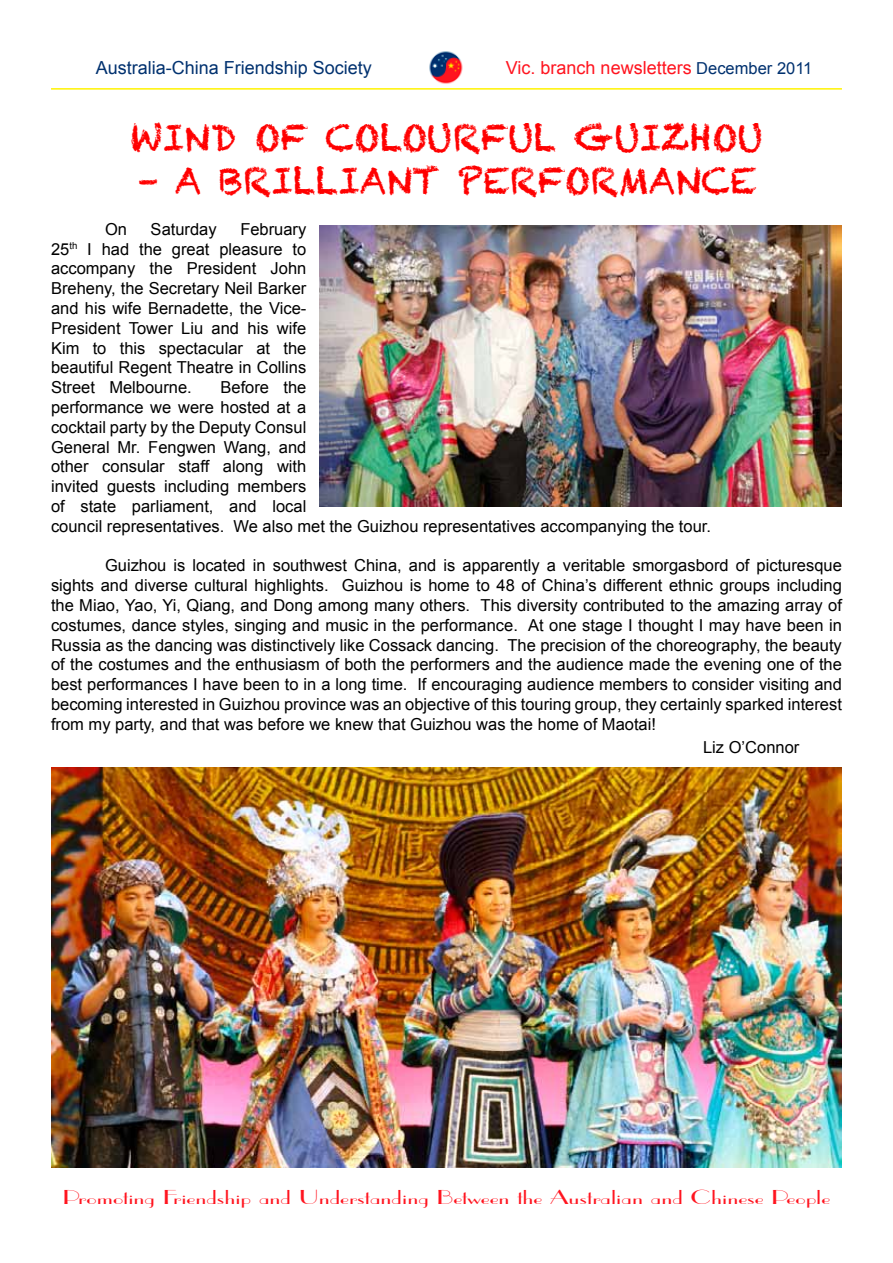
<style>
.page{position:relative;width:893px;height:1263px;background:#fff}
.page>*{position:absolute;margin:0;border:0;box-sizing:border-box;transform-origin:0 0}
.t1{font:36px "Chalkduster";color:#f00}
.t2{font:19.2px "Parisian BT";color:#ff141f;scale:1.47 1}
.t3{font:18px "Arial";color:#ff141f}
.t4{font:18px "Arial";color:#00316f}
.t5{font:16.5px/19.8px "Arial";color:#000;text-align:justify}
.s1{font-size:16.5px;color:#00316f}
</style>
<div class="page">
<img style="left:429px;top:51px;width:34px;height:33px">
<hr style="left:51px;top:88px;width:791px;height:2px;background:#fff300">
<img style="left:319px;top:225px;width:523px;height:281px">
<img style="left:51px;top:767px;width:791px;height:400px">
<p class="t4" style="left:96px;top:56px;width:278px">Australia-China Friendship Society</p>
<p class="t3" style="left:506px;top:56px;width:308px">Vic. branch newsletters <span class="s1">December 2011</span></p>
<h1 class="t1" style="left:130px;top:117px;width:634px">WIND OF COLOURFUL GUIZHOU</h1>
<h1 class="t1" style="left:136px;top:160px;width:622px">– A BRILLIANT PERFORMANCE</h1>
<p class="t5" style="left:105px;top:219px;width:24px">On</p>
<p class="t5" style="left:151px;top:219px;width:68px">Saturday</p>
<p class="t5" style="left:51px;top:219px;width:257px;text-indent:189px">February 25<sup>th</sup> I had the great pleasure to accompany the President John Breheny, the Secretary Neil Barker and his wife Bernadette, the Vice-President Tower Liu and his wife Kim to this spectacular at the beautiful Regent Theatre in Collins Street Melbourne.</p>
<p class="t5" style="left:51px;top:378px;width:662px;text-align:left;text-indent:169px">Before the<br>performance we were hosted at a<br>cocktail party by the Deputy Consul<br>General Mr. Fengwen Wang, and<br>other consular staff along with<br>invited guests including members<br>of state parliament, and local<br>council representatives. We also met the Guizhou representatives accompanying the tour.</p>
<p class="t5" style="left:51px;top:556px;width:792px;text-indent:54px">Guizhou is located in southwest China, and is apparently a veritable smorgasbord of picturesque sights and diverse cultural highlights. Guizhou is home to 48 of China’s different ethnic groups including the Miao, Yao, Yi, Qiang, and Dong among many others. This diversity contributed to the amazing array of costumes, dance styles, singing and music in the performance. At one stage I thought I may have been in Russia as the dancing was distinctively like Cossack dancing. The precision of the choreography, the beauty of the costumes and the enthusiasm of both the performers and the audience made the evening one of the best performances I have been to in a long time. If encouraging audience members to consider visiting and becoming interested in Guizhou province was an objective of this touring group, they certainly sparked interest from my party, and that was before we knew that Guizhou was the home of Maotai!</p>
<p class="t5" style="left:703px;top:738px;width:98px">Liz O’Connor</p>
<p class="t2" style="left:63px;top:1185px;width:524px">Promoting Friendship and Understanding Between the Australian and Chinese People</p>
</div>
